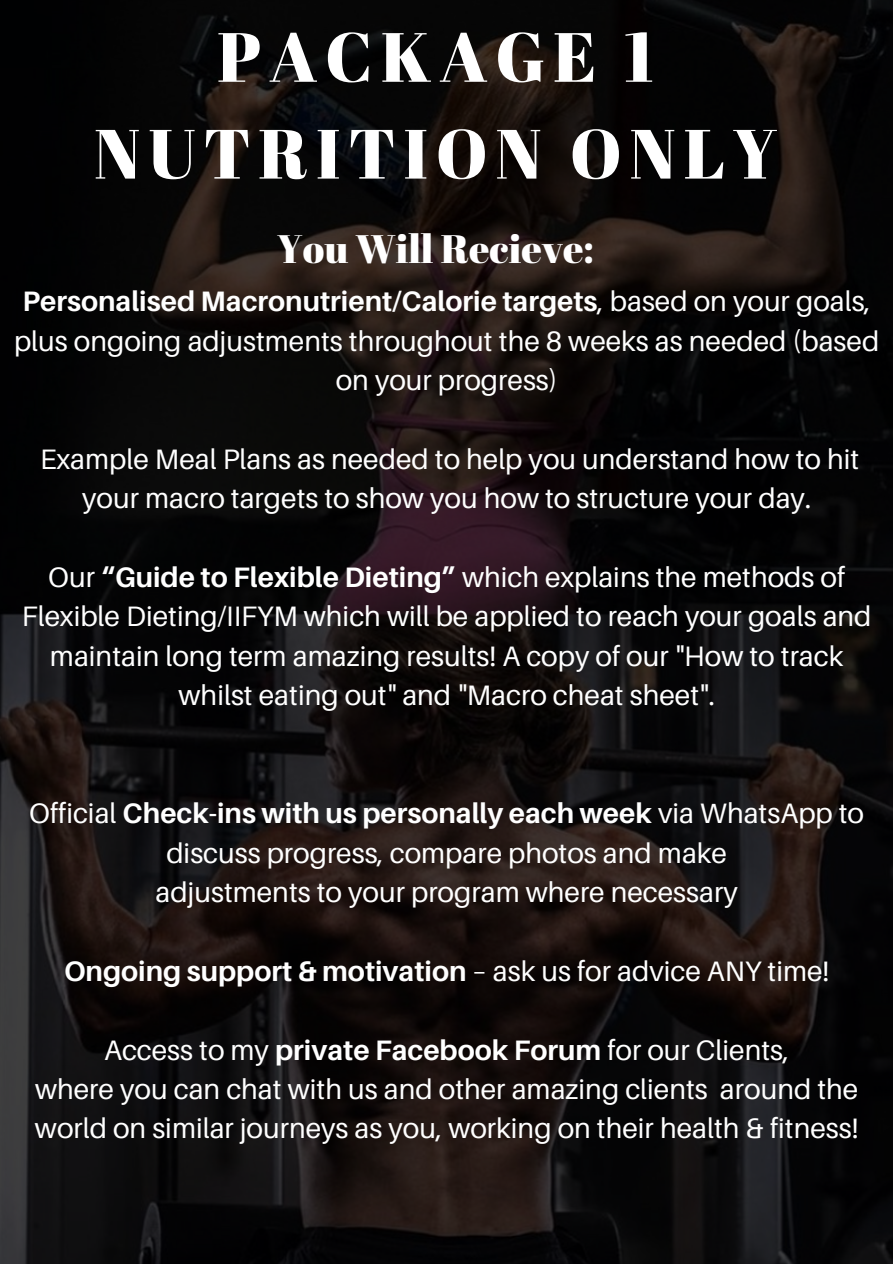
<style>
.page{position:relative;width:893px;height:1264px;background:#fff}
.page>*{position:absolute;margin:0;border:0;box-sizing:border-box;transform-origin:0 0}
.t1{font:69.45px/96.8px "Abril Fatface";letter-spacing:.11em;color:#fff;text-align:center}
.t2{font:39.75px "Abril Fatface";color:#fff}
.t3{font:28.2px/39.3px "Aileron";color:#fff;text-align:center}
.t4{font:700 28.2px "Aileron";color:#fff}
.s1{font-weight:700}
.s2{font-weight:400}
</style>
<div class="page">
<img style="left:0;top:0;width:892px;height:1263px">
<p class="t1" style="left:94px;top:7px;width:684px">PACKAGE 1<br>NUTRITION ONLY</p>
<p class="t2" style="left:277px;top:221px;width:318px">You Will Recieve:</p>
<p class="t3" style="left:14px;top:281px;width:866px"><span class="s1">Personalised Macronutrient/Calorie targets</span>, based on your goals, plus ongoing adjustments throughout the 8 weeks as needed (based on your progress)</p>
<p class="t3" style="left:40px;top:438px;width:820px">Example Meal Plans as needed to help you understand how to hit your macro targets to show you how to structure your day.</p>
<p class="t3" style="left:22px;top:557px;width:851px">Our <span class="s1">“Guide to Flexible Dieting”</span> which explains the methods of Flexible Dieting/IIFYM which will be applied to reach your goals and maintain long term amazing results! A copy of our "How to track whilst eating out" and "Macro cheat sheet".</p>
<p class="t3" style="left:29px;top:793px;width:836px">Official <span class="s1">Check-ins with us personally each week</span> via WhatsApp to discuss progress, compare photos and make</p>
<p class="t3" style="left:156px;top:872px;width:583px">adjustments to your program where necessary</p>
<p class="t4" style="left:64px;top:953px;width:766px">Ongoing support &amp; motivation <span class="s2">– ask us for advice ANY time!</span></p>
<p class="t3" style="left:104px;top:1029px;width:686px">Access to my <span class="s1">private Facebook Forum</span> for our Clients,</p>
<p class="t3" style="left:35px;top:1068px;width:825px;text-align:left">where you can chat with us and other amazing clients around the world on similar journeys as you, working on their health &amp; fitness!</p>
</div>
